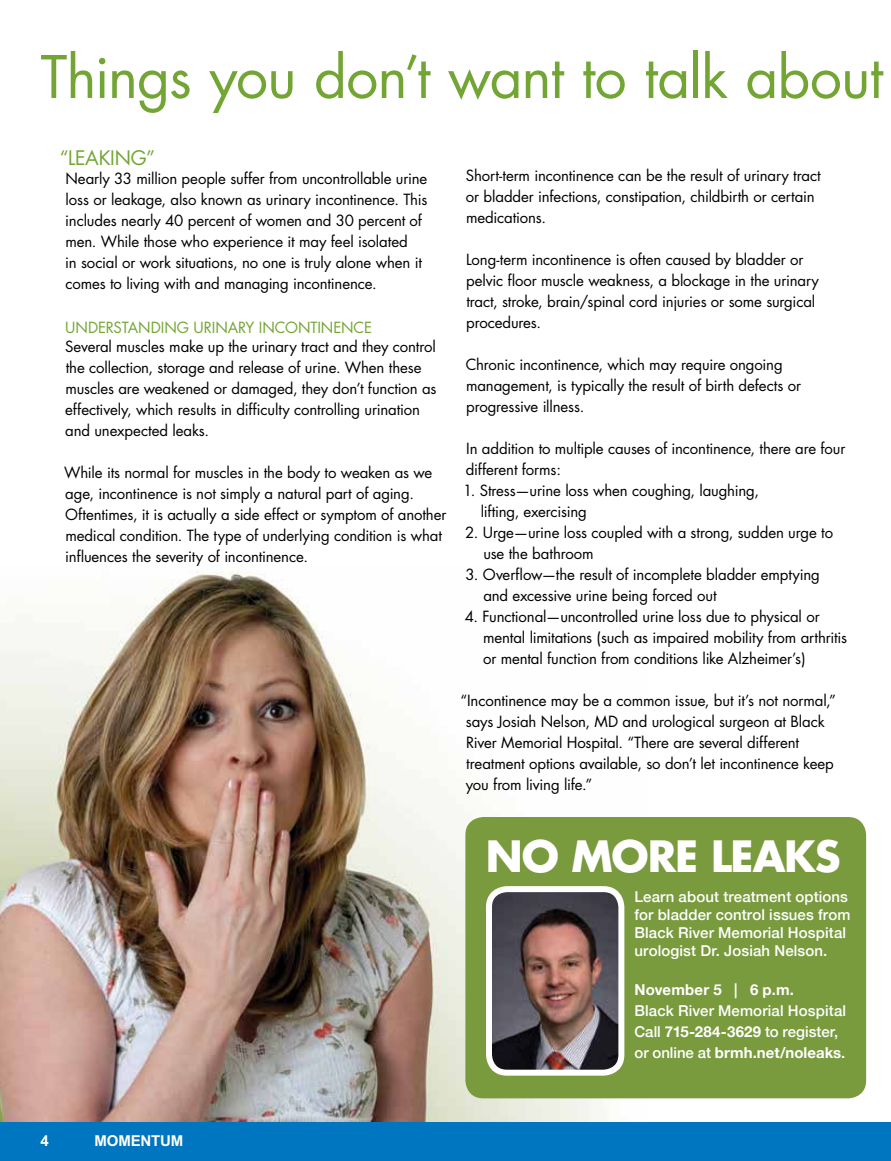
<style>
.page{position:relative;width:891px;height:1161px;background:#fff}
.page>*{position:absolute;margin:0;border:0;box-sizing:border-box;transform-origin:0 0}
.t1{font:57px "Futura";letter-spacing:-.015em;color:#73a534}
.t2{font:700 42px "Futura";letter-spacing:-.025em;color:#fff}
.t3{font:19.5px "Futura";letter-spacing:-.015em;color:#73a534}
.t4{font:15px/21px "Futura";letter-spacing:-.01em;color:#000}
.t5{font:500 15px/18px "Helvetica Neue";letter-spacing:.01em;color:#fff}
.t6{font:15px "Futura";letter-spacing:-.005em;color:#73a534}
.t7{font:700 15px "Helvetica Neue";letter-spacing:.015em;color:#fff}
.t8{font:700 15px "Arial";letter-spacing:-.01em;color:#fff}
.s1{font-weight:700}
</style>
<div class="page">
<img style="left:0;top:571px;width:647px;height:552px">
<div style="left:0;top:1123px;width:891px;height:38px;background:#0076c0"></div>
<div style="left:465px;top:817px;width:401px;height:281px;background:#799a3d;border-radius:18px"></div>
<img style="left:493px;top:893px;width:124px;height:176px">
<div style="left:486px;top:886px;width:138px;height:190px;border:6px solid #fff;border-radius:18px"></div>
<h1 class="t1" style="left:40px;top:41px;width:844px">Things you don’t want to talk about</h1>
<h3 class="t3" style="left:60px;top:145px;width:97px">“LEAKING”</h3>
<p class="t4" style="left:65px;top:168px;width:364px">Nearly 33 million people suffer from uncontrollable urine loss or leakage, also known as urinary incontinence. This includes nearly 40 percent of women and 30 percent of men. While those who experience it may feel isolated<br>in social or work situations, no one is truly alone when it comes to living with and managing incontinence.</p>
<p class="t6" style="left:65px;top:317px;width:308px">UNDERSTANDING URINARY INCONTINENCE</p>
<p class="t4" style="left:65px;top:336px;width:373px">Several muscles make up the urinary tract and they control the collection, storage and release of urine. When these muscles are weakened or damaged, they don’t function as effectively, which results in difficulty controlling urination and unexpected leaks.</p>
<p class="t4" style="left:64px;top:462px;width:384px">While its normal for muscles in the body to weaken as we age, incontinence is not simply a natural part of aging.<br>Oftentimes, it is actually a side effect or symptom of another medical condition. The type of underlying condition is what influences the severity of incontinence.</p>
<p class="t4" style="left:466px;top:165px;width:356px">Short-term incontinence can be the result of urinary tract or bladder infections, constipation, childbirth or certain medications.</p>
<p class="t4" style="left:466px;top:249px;width:354px">Long-term incontinence is often caused by bladder or pelvic floor muscle weakness, a blockage in the urinary tract, stroke, brain/spinal cord injuries or some surgical procedures.</p>
<p class="t4" style="left:466px;top:354px;width:337px">Chronic incontinence, which may require ongoing management, is typically the result of birth defects or progressive illness.</p>
<p class="t4" style="left:466px;top:438px;width:381px">In addition to multiple causes of incontinence, there are four different forms:</p>
<p class="t4" style="left:481px;top:480px;width:280px;text-indent:-18px">1. Stress—urine loss when coughing, laughing, lifting, exercising</p>
<p class="t4" style="left:483px;top:522px;width:351px;text-indent:-18px">2. Urge—urine loss coupled with a strong, sudden urge to use the bathroom</p>
<p class="t4" style="left:483px;top:564px;width:338px;text-indent:-18px">3. Overflow—the result of incomplete bladder emptying and excessive urine being forced out</p>
<p class="t4" style="left:483px;top:606px;width:366px;text-indent:-18px">4. Functional—uncontrolled urine loss due to physical or mental limitations (such as impaired mobility from arthritis or mental function from conditions like Alzheimer’s)</p>
<p class="t4" style="left:466px;top:690px;width:372px;text-indent:-5px">“Incontinence may be a common issue, but it’s not normal,” says Josiah Nelson, MD and urological surgeon at Black River Memorial Hospital. “There are several different treatment options available, so don’t let incontinence keep you from living life.”</p>
<h2 class="t2" style="left:486px;top:828px;width:357px">NO MORE LEAKS</h2>
<p class="t8" style="left:40px;top:1132px;width:10px">4</p>
<p class="t8" style="left:94px;top:1132px;width:90px">MOMENTUM</p>
<p class="t5" style="left:634px;top:887px;width:218px">Learn about treatment options for bladder control issues from<br>Black River Memorial Hospital urologist Dr. Josiah Nelson.</p>
<p class="t7" style="left:634px;top:978px;width:161px">November 5 | 6 p.m.</p>
<p class="t5" style="left:634px;top:999px;width:213px;line-height:21px">Black River Memorial Hospital<br>Call <span class="s1">715-284-3629</span> to register, or online at <span class="s1">brmh.net/noleaks</span>.</p>
</div>
